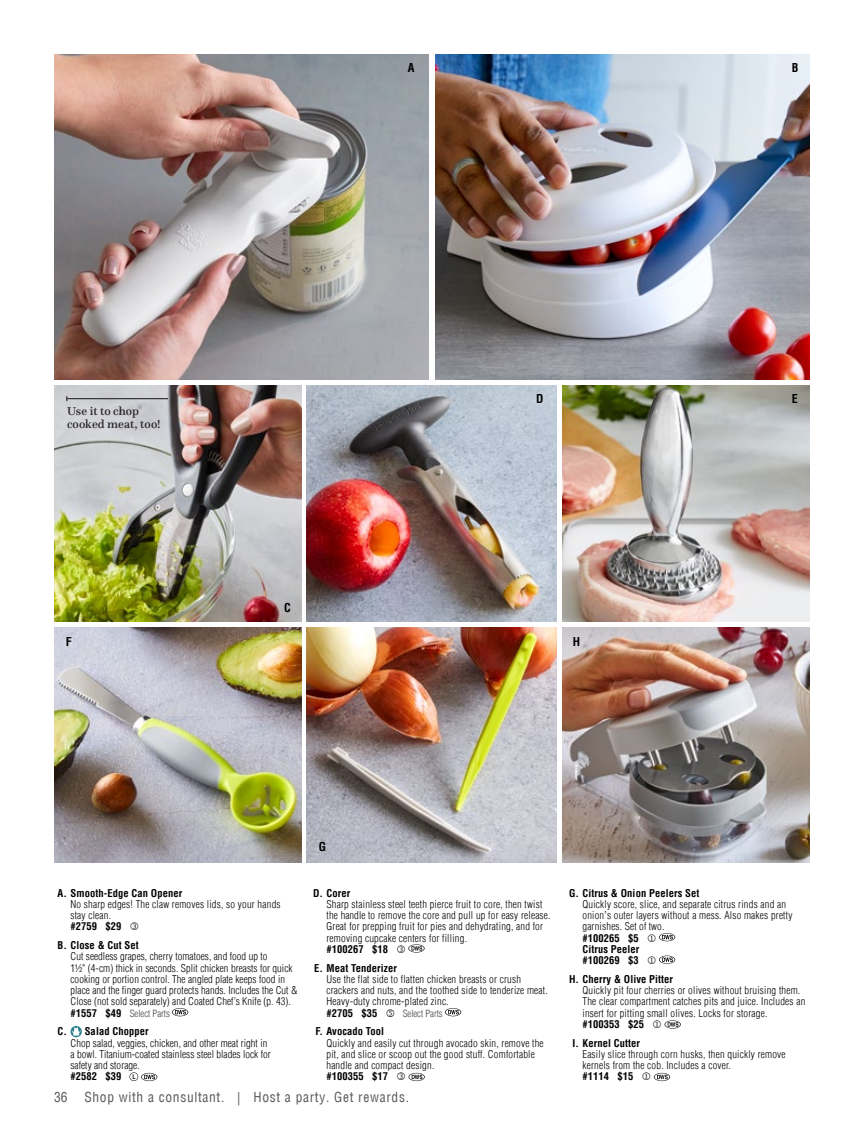
<style>
.page{position:relative;width:864px;height:1134px;background:#fff}
.page>*{position:absolute;margin:0;border:0;box-sizing:border-box;transform-origin:0 0}
.t1{font:condensed 13.5px "Helvetica Com";letter-spacing:.05em;color:#58595b}
.t2{font:500 12px/13.5px "Questa";letter-spacing:.005em;color:#292829}
.t3{font:700 condensed 12px "Helvetica Com";color:#000}
.t4{font:300 condensed 10.5px/11.2px "Helvetica Com";letter-spacing:.02em;color:#000}
.t5{font:700 condensed 10.5px/11.2px "Helvetica Com";letter-spacing:.01em;color:#000;text-align:justify}
.t6{font:300 condensed 9.75px "Helvetica Com";color:#414042}
.s1{font-weight:700}
.s2{font-weight:700;font-size:10.5px;color:#000}
.s3{color:#000}
.s4{font-weight:400}
</style>
<div class="page">
<img style="left:435px;top:54px;width:375px;height:325px">
<img style="left:54px;top:385px;width:247px;height:237px">
<img style="left:563px;top:385px;width:247px;height:237px">
<img style="left:563px;top:628px;width:247px;height:234px">
<img style="left:307px;top:385px;width:250px;height:237px">
<img style="left:54px;top:54px;width:375px;height:325px">
<img style="left:307px;top:628px;width:250px;height:234px">
<img style="left:54px;top:628px;width:247px;height:234px">
<hr style="left:67px;top:398px;width:101px;height:1px;background:#292829">
<svg style="left:172px;top:1008px;width:16px;height:8px"></svg>
<svg style="left:71px;top:1026px;width:11px;height:11px"></svg>
<svg style="left:130px;top:1072px;width:27px;height:9px"></svg>
<svg style="left:408px;top:944px;width:17px;height:9px"></svg>
<svg style="left:445px;top:1008px;width:16px;height:8px"></svg>
<svg style="left:409px;top:1073px;width:16px;height:8px"></svg>
<svg style="left:659px;top:933px;width:16px;height:9px"></svg>
<svg style="left:659px;top:956px;width:16px;height:8px"></svg>
<svg style="left:664px;top:1020px;width:17px;height:9px"></svg>
<svg style="left:653px;top:1073px;width:17px;height:8px"></svg>
<p class="t3" style="left:408px;top:60px;width:8px">A</p>
<p class="t3" style="left:792px;top:60px;width:8px">B</p>
<p class="t2" style="left:67px;top:404px;width:95px">Use it to chop cooked meat, too!</p>
<p class="t3" style="left:66px;top:634px;width:7px">F</p>
<p class="t3" style="left:284px;top:599px;width:8px">C</p>
<p class="t3" style="left:536px;top:391px;width:9px">D</p>
<p class="t3" style="left:792px;top:391px;width:7px">E</p>
<p class="t3" style="left:573px;top:634px;width:9px">H</p>
<p class="t5" style="left:58px;top:887px;width:126px">A. Smooth-Edge Can Opener</p>
<p class="t4" style="left:70px;top:898px;width:212px">No sharp edges! The claw removes lids, so your hands stay clean.<br><span class="s1">#2759 $29</span> ●</p>
<p class="t5" style="left:58px;top:939px;width:83px">B. Close &amp; Cut Set</p>
<p class="t4" style="left:70px;top:951px;width:228px">Cut seedless grapes, cherry tomatoes, and food up to<br>1½" (4-cm) thick in seconds. Split chicken breasts for quick cooking or portion control. The angled plate keeps food in place and the finger guard protects hands. Includes the Cut &amp; Close (not sold separately) and Coated Chef’s Knife (p. 43).</p>
<p class="t6" style="left:70px;top:1007px;width:101px"><span class="s2">#1557 $49</span> Select Parts</p>
<p class="t5" style="left:58px;top:1026px;width:93px">C. Salad Chopper</p>
<p class="t4" style="left:70px;top:1037px;width:202px">Chop salad, veggies, chicken, and other meat right in a bowl. Titanium-coated stainless steel blades lock for safety and storage.</p>
<p class="t5" style="left:70px;top:1071px;width:52px">#2582 $39</p>
<p class="t3" style="left:319px;top:838px;width:9px">G</p>
<p class="t5" style="left:313px;top:887px;width:39px">D. Corer</p>
<p class="t4" style="left:326px;top:898px;width:226px">Sharp stainless steel teeth pierce fruit to core, then twist the handle to remove the core and pull up for easy release.<br>Great for prepping fruit for pies and dehydrating, and for removing cupcake centers for filling.<br><span class="s1">#100267 $18</span> ●</p>
<p class="t5" style="left:314px;top:962px;width:84px">E. Meat Tenderizer</p>
<p class="t4" style="left:326px;top:973px;width:223px">Use the flat side to flatten chicken breasts or crush crackers and nuts, and the toothed side to tenderize meat.<br>Heavy-duty chrome-plated zinc.</p>
<p class="t6" style="left:326px;top:1007px;width:118px"><span class="s2">#2705 $35</span> <span class="s3">■</span> Select Parts</p>
<p class="t5" style="left:315px;top:1026px;width:70px">F. Avocado Tool</p>
<p class="t4" style="left:326px;top:1037px;width:219px">Quickly and easily cut through avocado skin, remove the pit, and slice or scoop out the good stuff. Comfortable handle and compact design.<br><span class="s1">#100355 $17</span> ●</p>
<p class="t5" style="left:569px;top:887px;width:132px">G. Citrus &amp; Onion Peelers Set</p>
<p class="t4" style="left:582px;top:898px;width:211px">Quickly score, slice, and separate citrus rinds and an onion<span class="s4">’</span>s outer layers without a mess. Also makes pretty garnishes. Set of two.</p>
<p class="t5" style="left:582px;top:932px;width:58px">#100265 $5<br>Citrus Peeler #100269 $3</p>
<p class="t5" style="left:569px;top:973px;width:106px">H. Cherry &amp; Olive Pitter</p>
<p class="t4" style="left:582px;top:985px;width:224px">Quickly pit four cherries or olives without bruising them.<br>The clear compartment catches pits and juice. Includes an insert for pitting small olives. Locks for storage.</p>
<p class="t5" style="left:573px;top:1014px;width:73px;line-height:18.8px;text-indent:10px">#100353 $25<br>I. Kernel Cutter</p>
<p class="t4" style="left:582px;top:1048px;width:205px">Easily slice through corn husks, then quickly remove kernels from the cob. Includes a cover.</p>
<p class="t5" style="left:582px;top:1071px;width:52px">#1114 $15</p>
<p class="t1" style="left:54px;top:1088px;width:15px">36</p>
<p class="t1" style="left:84px;top:1088px;width:326px">Shop with a consultant. | Host a party. Get rewards.</p>
</div>
